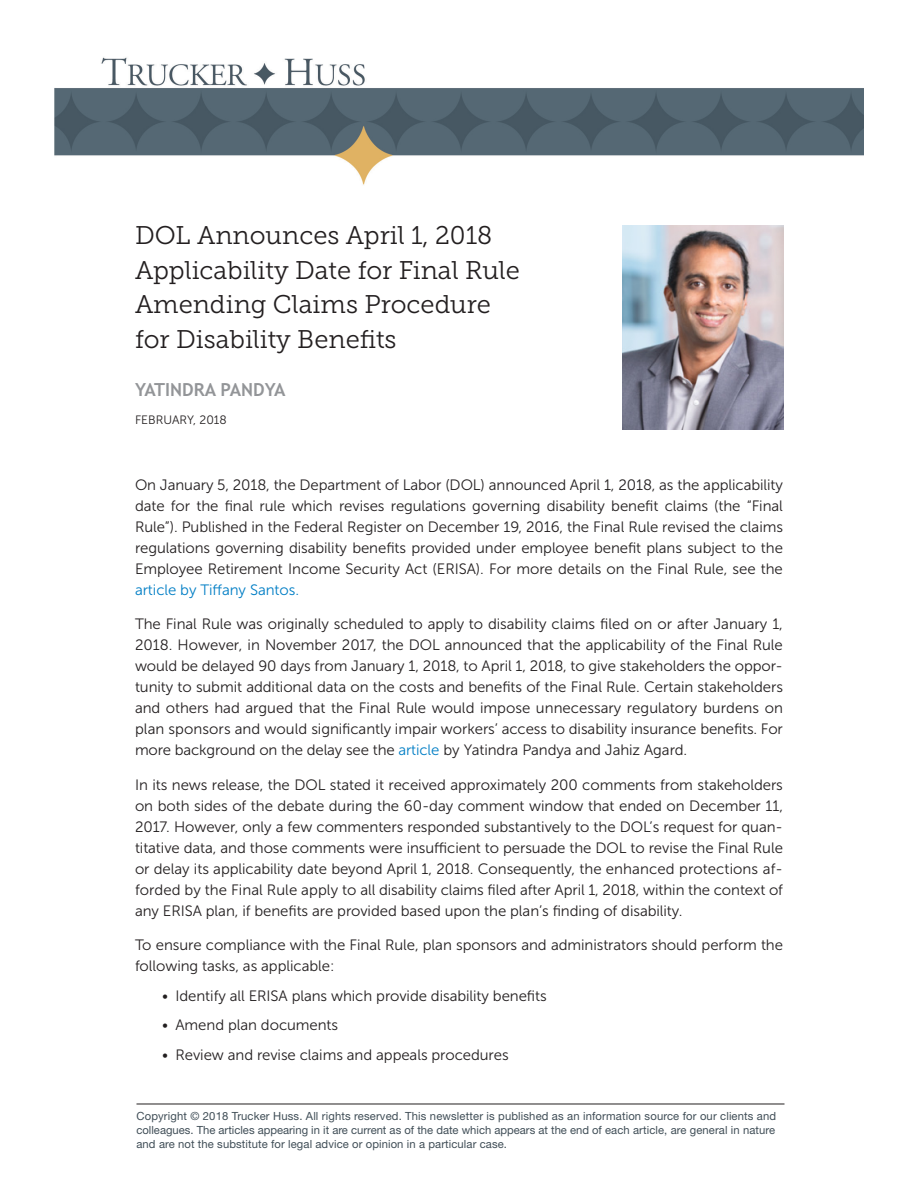
<style>
.page{position:relative;width:918px;height:1188px;background:#fff}
.page>*{position:absolute;margin:0;border:0;box-sizing:border-box;transform-origin:0 0}
.Head_A{font:25.5px/34.5px "Museo Slab 300";color:#231f20}
.Author{font:700 18px "Trebuchet MS";color:#939598}
.Text_10_14{font:15px/21px "Museo Sans 300";letter-spacing:-.005em;color:#231f20;text-align:justify}
.BL_10_14{font:15px "Museo Sans 300";letter-spacing:-.005em;color:#231f20}
.Author-2{font:12.15px "Museo Sans 300";color:#231f20}
.Copyright{font:11.25px/14.2px "Helvetica Neue";letter-spacing:.01em;color:#404e57;text-align:justify}
.s1{color:#007ec5}
</style>
<div class="page">
<img style="left:54px;top:57px;width:810px;height:128px">
<hr style="left:136px;top:1104px;width:648px;height:1px;background:#231f20">
<img style="left:623px;top:225px;width:161px;height:205px">
<p class="Head_A" style="left:135px;top:218px;width:386px">DOL Announces April 1, 2018<br>Applicability Date for Final Rule<br>Amending Claims Procedure for Disability Benefits</p>
<p class="Author" style="left:135px;top:378px;width:152px">YATINDRA PANDYA</p>
<p class="Author-2" style="left:135px;top:414px;width:93px">FEBRUARY, 2018</p>
<p class="Text_10_14" style="left:135px;top:474px;width:650px">On January 5, 2018, the Department of Labor (DOL) announced April 1, 2018, as the applicability date for the final rule which revises regulations governing disability benefit claims (the “Final Rule”). Published in the Federal Register on December 19, 2016, the Final Rule revised the claims regulations governing disability benefits provided under employee benefit plans subject to the Employee Retirement Income Security Act (ERISA). For more details on the Final Rule, see the <span class="s1">article by Tiffany Santos.</span></p>
<p class="Text_10_14" style="left:135px;top:614px;width:650px">The Final Rule was originally scheduled to apply to disability claims filed on or after January 1, 2018. However, in November 2017, the DOL announced that the applicability of the Final Rule would be delayed 90 days from January 1, 2018, to April 1, 2018, to give stakeholders the oppor&shy;tunity to submit additional data on the costs and benefits of the Final Rule. Certain stakeholders and others had argued that the Final Rule would impose unnecessary regulatory burdens on plan sponsors and would significantly impair workers’ access to disability insurance benefits. For more background on the delay see the <span class="s1">article</span> by Yatindra Pandya and Jahiz Agard.</p>
<p class="Text_10_14" style="left:135px;top:774px;width:650px">In its news release, the DOL stated it received approximately 200 comments from stakeholders on both sides of the debate during the 60-day comment window that ended on December 11, 2017. However, only a few commenters responded substantively to the DOL’s request for quan&shy;titative data, and those comments were insufficient to persuade the DOL to revise the Final Rule or delay its applicability date beyond April 1, 2018. Consequently, the enhanced protections af&shy;forded by the Final Rule apply to all disability claims filed after April 1, 2018, within the context of any ERISA plan, if benefits are provided based upon the plan’s finding of disability.</p>
<p class="Text_10_14" style="left:135px;top:935px;width:650px">To ensure compliance with the Final Rule, plan sponsors and administrators should perform the following tasks, as applicable:</p>
<p class="BL_10_14" style="left:162px;top:988px;width:386px">• Identify all ERISA plans which provide disability benefits</p>
<p class="BL_10_14" style="left:162px;top:1017px;width:178px">• Amend plan documents</p>
<p class="BL_10_14" style="left:162px;top:1047px;width:348px">• Review and revise claims and appeals procedures</p>
<p class="Copyright" style="left:136px;top:1108px;width:641px">Copyright © 2018 Trucker Huss. All rights reserved. This newsletter is published as an information source for our clients and colleagues. The articles appearing in it are current as of the date which appears at the end of each article, are general in nature and are not the substitute for legal advice or opinion in a particular case.</p>
</div>
